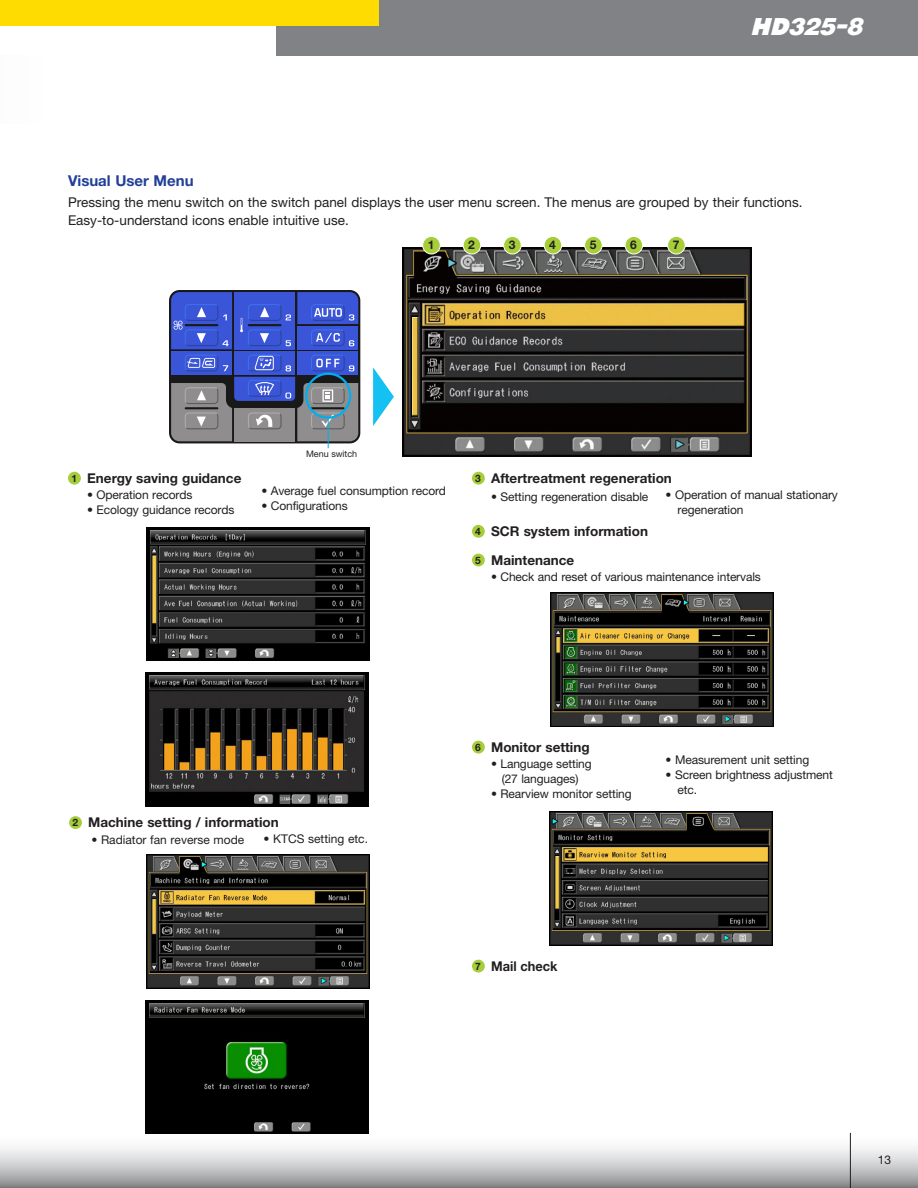
<style>
.page{position:relative;width:918px;height:1188px;background:#fff}
.page>*{position:absolute;margin:0;border:0;box-sizing:border-box;transform-origin:0 0}
.t1{font:italic 22.5px "Komatsu VI";letter-spacing:-.025em;color:#fff}
.t2{font:700 15px "Helvetica Neue LT Pro";color:#223f99}
.t3{font:13.5px/18px "Helvetica Neue LT Pro";color:#231f20}
.t4{font:700 13.5px/28.7px "Helvetica Neue LT Pro";color:#231f20}
.t5{font:700 13.5px "Helvetica Neue LT Pro";color:#231f20;scale:.95 1}
.t6{font:12px/15px "Helvetica Neue LT Pro";letter-spacing:-.01em;color:#231f20}
.t7{font:700 12px "Helvetica Neue LT Pro";color:#231f20}
.t8{font:9px "Helvetica Neue LT Pro";letter-spacing:-.005em;color:#231f20}
.s1{font-size:10.2px}
</style>
<div class="page">
<div style="left:276px;top:0;width:642px;height:55px;background:#808285"></div>
<div style="left:0;top:0;width:378px;height:25px;background:#ffdc01"></div>
<div style="left:68px;top:472px;width:13px;height:13px;background:#a6ce39;border-radius:50%"></div>
<div style="left:472px;top:960px;width:13px;height:13px;background:#a6ce39;border-radius:50%"></div>
<img style="left:403px;top:247px;width:349px;height:209px">
<img style="left:147px;top:854px;width:223px;height:134px">
<img style="left:146px;top:1000px;width:223px;height:133px">
<svg style="left:169px;top:290px;width:191px;height:153px;background:#1d202c"></svg>
<div style="left:234px;top:351px;width:61px;height:24px;background:#3a55d8"></div>
<div style="left:297px;top:326px;width:61px;height:23px;background:#3a55d8"></div>
<div style="left:234px;top:292px;width:61px;height:57px;background:#3a55d8"></div>
<div style="left:297px;top:351px;width:61px;height:24px;background:#3a55d8"></div>
<div style="left:171px;top:351px;width:61px;height:24px;background:#3a55d8"></div>
<svg style="left:297px;top:292px;width:61px;height:54px"></svg>
<svg style="left:311px;top:355px;width:43px;height:16px"></svg>
<svg style="left:240px;top:304px;width:51px;height:42px"></svg>
<svg style="left:171px;top:292px;width:61px;height:57px;background:#415bd3"></svg>
<svg style="left:185px;top:355px;width:43px;height:16px"></svg>
<svg style="left:248px;top:355px;width:43px;height:16px"></svg>
<img style="left:147px;top:527px;width:223px;height:134px">
<img style="left:146px;top:673px;width:223px;height:133px">
<div style="left:423px;top:236px;width:17px;height:18px;background:#a6ce39;border-radius:50%"></div>
<div style="left:422px;top:236px;width:19px;height:18px;border:1px solid #fff;border-radius:50%"></div>
<div style="left:504px;top:236px;width:17px;height:18px;background:#a6ce39;border-radius:50%"></div>
<div style="left:503px;top:236px;width:19px;height:18px;border:1px solid #fff;border-radius:50%"></div>
<div style="left:463px;top:236px;width:18px;height:18px;background:#a6ce39;border-radius:50%"></div>
<div style="left:463px;top:236px;width:18px;height:18px;border:1px solid #fff;border-radius:50%"></div>
<div style="left:544px;top:236px;width:18px;height:18px;background:#a6ce39;border-radius:50%"></div>
<div style="left:544px;top:236px;width:18px;height:18px;border:1px solid #fff;border-radius:50%"></div>
<div style="left:585px;top:236px;width:17px;height:18px;background:#a6ce39;border-radius:50%"></div>
<div style="left:584px;top:236px;width:19px;height:18px;border:1px solid #fff;border-radius:50%"></div>
<div style="left:625px;top:236px;width:18px;height:18px;background:#a6ce39;border-radius:50%"></div>
<div style="left:625px;top:236px;width:18px;height:18px;border:1px solid #fff;border-radius:50%"></div>
<svg style="left:373px;top:367px;width:21px;height:59px"></svg>
<svg style="left:171px;top:377px;width:187px;height:71px;background:#7a7e8c"></svg>
<div style="left:305px;top:373px;width:46px;height:46px;border:2px solid #00aeef;border-radius:50%"></div>
<div style="left:69px;top:816px;width:13px;height:13px;background:#a6ce39;border-radius:50%"></div>
<div style="left:472px;top:472px;width:13px;height:13px;background:#a6ce39;border-radius:50%"></div>
<div style="left:668px;top:236px;width:17px;height:18px;background:#a6ce39;border-radius:50%"></div>
<div style="left:667px;top:236px;width:19px;height:18px;border:1px solid #fff;border-radius:50%"></div>
<div style="left:472px;top:741px;width:13px;height:13px;background:#a6ce39;border-radius:50%"></div>
<img style="left:550px;top:812px;width:223px;height:134px">
<div style="left:472px;top:525px;width:13px;height:13px;background:#a6ce39;border-radius:50%"></div>
<div style="left:472px;top:554px;width:13px;height:12px;background:#a6ce39;border-radius:50%"></div>
<img style="left:551px;top:593px;width:223px;height:134px">
<svg style="left:0;top:1133px;width:918px;height:55px"></svg>
<hr style="left:850px;top:1133px;width:1px;height:55px;background:#231f20">
<h1 class="t1" style="left:752px;top:15px;width:114px">HD325-8</h1>
<p class="t2" style="left:68px;top:171px;width:127px">Visual User Menu</p>
<p class="t3" style="left:68px;top:193px;width:736px">Pressing the menu switch on the switch panel displays the user menu screen. The menus are grouped by their functions.<br>Easy-to-understand icons enable intuitive use.</p>
<p class="t7" style="left:428px;top:238px;width:8px">1</p>
<p class="t7" style="left:468px;top:238px;width:8px">2</p>
<p class="t7" style="left:509px;top:238px;width:8px">3</p>
<p class="t7" style="left:549px;top:238px;width:8px">4</p>
<p class="t7" style="left:590px;top:238px;width:8px">5</p>
<p class="t7" style="left:630px;top:238px;width:8px">6</p>
<p class="t7" style="left:673px;top:238px;width:8px">7</p>
<p class="t4" style="left:71px;top:463px;width:172px"><span class="s1">1</span> Energy saving guidance</p>
<p class="t6" style="left:87px;top:487px;width:107px">• Operation records</p>
<p class="t6" style="left:87px;top:502px;width:149px">• Ecology guidance records</p>
<p class="t8" style="left:306px;top:449px;width:53px">Menu switch</p>
<p class="t6" style="left:261px;top:483px;width:186px">• Average fuel consumption record</p>
<p class="t6" style="left:261px;top:498px;width:88px">• Configurations</p>
<p class="t4" style="left:475px;top:463px;width:198px"><span class="s1">3</span> Aftertreatment regeneration</p>
<p class="t6" style="left:491px;top:489px;width:159px">• Setting regeneration disable</p>
<p class="t6" style="left:678px;top:488px;width:162px;text-indent:-12px">• Operation of manual stationary regeneration</p>
<p class="t4" style="left:475px;top:516px;width:174px"><span class="s1">4</span> SCR system information<br><span class="s1">5</span> Maintenance</p>
<p class="t6" style="left:491px;top:569px;width:271px">• Check and reset of various maintenance intervals</p>
<p class="t4" style="left:72px;top:808px;width:208px"><span class="s1">2</span> Machine setting / information</p>
<p class="t6" style="left:91px;top:832px;width:154px">• Radiator fan reverse mode</p>
<p class="t6" style="left:264px;top:831px;width:106px">• KTCS setting etc.</p>
<p class="t4" style="left:475px;top:732px;width:116px"><span class="s1">6</span> Monitor setting</p>
<p class="t6" style="left:491px;top:756px;width:102px;text-align:center">• Language setting (27 languages)</p>
<p class="t6" style="left:491px;top:786px;width:142px">• Rearview monitor setting</p>
<p class="t6" style="left:666px;top:752px;width:145px">• Measurement unit setting</p>
<p class="t6" style="left:678px;top:767px;width:157px;text-indent:-12px">• Screen brightness adjustment etc.</p>
<p class="t5" style="left:475px;top:957px;width:88px"><span class="s1">7</span> Mail check</p>
<p class="t6" style="left:878px;top:1153px;width:15px">13</p>
</div>
